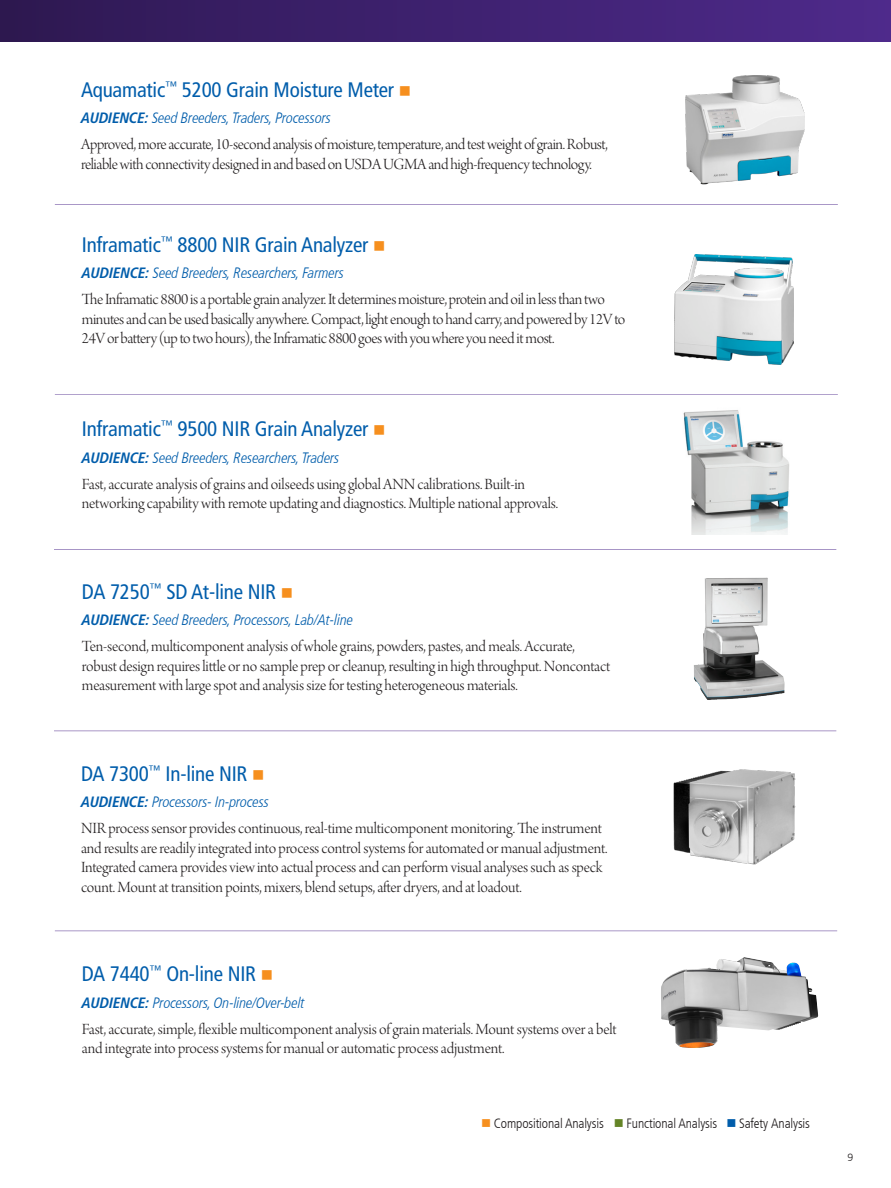
<style>
.page{position:relative;width:891px;height:1188px;background:#fff}
.page>*{position:absolute;margin:0;border:0;box-sizing:border-box;transform-origin:0 0}
.t1{font:condensed 21px "Frutiger LT Com";letter-spacing:-.01em;color:#015dab}
.t2{font:16.5px/19.5px "Arno Pro Light Display";letter-spacing:-.015em;color:#231f20}
.t3{font:italic 300 condensed 15px "Frutiger LT Com";letter-spacing:-.01em;color:#015dab}
.t4{font:300 condensed 13.5px "Frutiger LT Com";letter-spacing:-.01em;color:#231f20}
.t5{font:300 10.5px "Frutiger LT Com";color:#231f20}
.s1{color:#f68f1e}
.s2{font-weight:700}
.s3{color:#648426}
.s4{color:#015dab}
</style>
<div class="page">
<hr style="left:55px;top:204px;width:783px;height:1px;background:#502b8d">
<div style="left:0;top:0;width:891px;height:41px;background:linear-gradient(to right,#2e1852,#4e2a8c)"></div>
<img style="left:685px;top:76px;width:120px;height:109px">
<hr style="left:55px;top:394px;width:783px;height:1px;background:#502b8d">
<img style="left:683px;top:410px;width:106px;height:125px">
<img style="left:675px;top:255px;width:119px;height:110px">
<hr style="left:54px;top:731px;width:782px;height:1px;background:#502b8d">
<hr style="left:54px;top:549px;width:782px;height:1px;background:#502b8d">
<img style="left:673px;top:769px;width:123px;height:96px">
<img style="left:694px;top:577px;width:91px;height:123px">
<img style="left:661px;top:958px;width:157px;height:90px">
<hr style="left:55px;top:931px;width:782px;height:1px;background:#502b8d">
<p class="t1" style="left:81px;top:77px;width:332px">Aquamatic<sup>™</sup> 5200 Grain Moisture Meter <span class="s1">■</span></p>
<p class="t3" style="left:81px;top:109px;width:252px"><span class="s2">AUDIENCE:</span> Seed Breeders, Traders, Processors</p>
<p class="t2" style="left:81px;top:136px;width:528px">Approved, more accurate, 10-second analysis of moisture, temperature, and test weight of grain. Robust, reliable with connectivity designed in and based on USDA UGMA and high-frequency technology.</p>
<p class="t1" style="left:82px;top:232px;width:305px">Inframatic<sup>™</sup> 8800 NIR Grain Analyzer <span class="s1">■</span></p>
<p class="t3" style="left:82px;top:264px;width:264px"><span class="s2">AUDIENCE:</span> Seed Breeders, Researchers, Farmers</p>
<p class="t2" style="left:82px;top:291px;width:545px">The Inframatic 8800 is a portable grain analyzer. It determines moisture, protein and oil in less than two minutes and can be used basically anywhere. Compact, light enough to hand carry, and powered by 12V to<br>24V or battery (up to two hours), the Inframatic 8800 goes with you where you need it most.</p>
<p class="t1" style="left:82px;top:417px;width:305px">Inframatic<sup>™</sup> 9500 NIR Grain Analyzer <span class="s1">■</span></p>
<p class="t3" style="left:82px;top:449px;width:259px"><span class="s2">AUDIENCE:</span> Seed Breeders, Researchers, Traders</p>
<p class="t2" style="left:82px;top:475px;width:478px">Fast, accurate analysis of grains and oilseeds using global ANN calibrations. Built-in networking capability with remote updating and diagnostics. Multiple national approvals.</p>
<p class="t1" style="left:82px;top:579px;width:213px">DA 7250<sup>™</sup> SD At-line NIR <span class="s1">■</span></p>
<p class="t3" style="left:82px;top:611px;width:273px"><span class="s2">AUDIENCE:</span> Seed Breeders, Processors, Lab/At-line</p>
<p class="t2" style="left:82px;top:637px;width:530px">Ten-second, multicomponent analysis of whole grains, powders, pastes, and meals. Accurate, robust design requires little or no sample prep or cleanup, resulting in high throughput. Noncontact measurement with large spot and analysis size for testing heterogeneous materials.</p>
<p class="t1" style="left:81px;top:761px;width:185px">DA 7300<sup>™</sup> In-line NIR <span class="s1">■</span></p>
<p class="t3" style="left:81px;top:793px;width:190px"><span class="s2">AUDIENCE:</span> Processors- In-process</p>
<p class="t2" style="left:81px;top:820px;width:528px">NIR process sensor provides continuous, real-time multicomponent monitoring. The instrument and results are readily integrated into process control systems for automated or manual adjustment.<br>Integrated camera provides view into actual process and can perform visual analyses such as speck count. Mount at transition points, mixers, blend setups, after dryers, and at loadout.</p>
<p class="t1" style="left:82px;top:962px;width:193px">DA 7440<sup>™</sup> On-line NIR <span class="s1">■</span></p>
<p class="t3" style="left:82px;top:994px;width:224px"><span class="s2">AUDIENCE:</span> Processors, On-line/Over-belt</p>
<p class="t2" style="left:82px;top:1020px;width:536px">Fast, accurate, simple, flexible multicomponent analysis of grain materials. Mount systems over a belt and integrate into process systems for manual or automatic process adjustment.</p>
<p class="t4" style="left:481px;top:1116px;width:330px"><span class="s1">■</span> Compositional Analysis <span class="s3">■</span> Functional Analysis <span class="s4">■</span> Safety Analysis</p>
<p class="t5" style="left:848px;top:1151px;width:7px">9</p>
</div>
